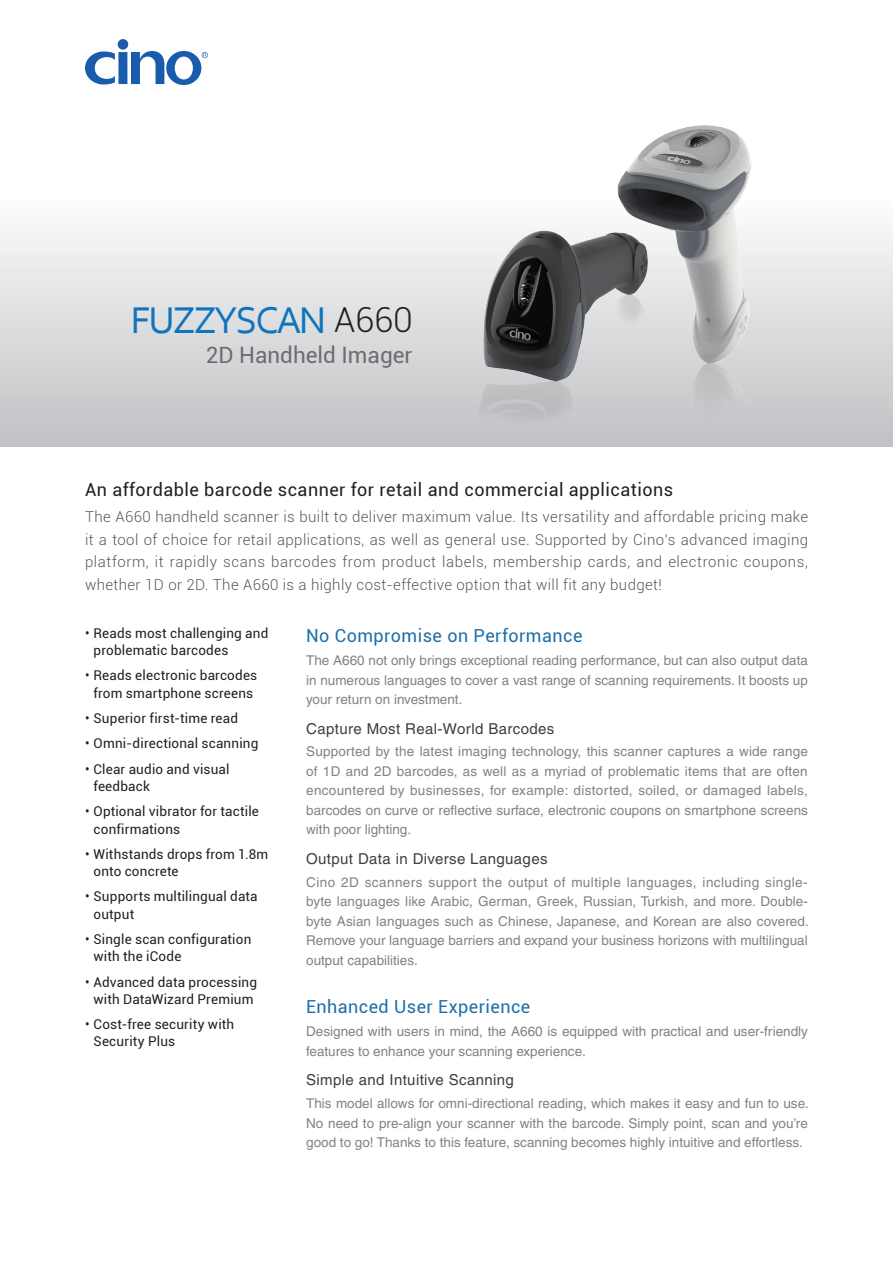
<style>
.page{position:relative;width:893px;height:1263px;background:#fff}
.page>*{position:absolute;margin:0;border:0;box-sizing:border-box;transform-origin:0 0}
.t1{font:39px "Corbel";letter-spacing:-.05em;color:#1074bc}
.t2{font:22.5px "Roboto";color:#6c6d70}
.內文_大標{font:18px "Roboto";letter-spacing:.025em;color:#231f20}
.內文大標-藍{font:18px "Roboto";letter-spacing:.025em;color:#1e6fa9}
.主標-內{font:300 15px/22.5px "Roboto";letter-spacing:.025em;color:#57585a;text-align:justify}
.內文中標{font:15px "Helvetica";letter-spacing:.025em;color:#3e3e3f}
.內文字{font:13.5px/19.5px "Helvetica";color:#808285;text-align:justify}
.t3{font:13.5px/17.2px "Roboto";letter-spacing:.01em;color:#231f20}
.s1{font-family:"Roboto";font-weight:300;font-size:34.5px;color:#231f20}
</style>
<div class="page">
<div style="left:0;top:0;width:893px;height:446px;background:linear-gradient(to bottom,#fff,#cbccce)"></div>
<svg style="left:85px;top:39px;width:123px;height:46px"></svg>
<img style="left:440px;top:102px;width:345px;height:328px">
<p class="t1" style="left:131px;top:296px;width:283px">FUZZYSCAN <span class="s1">A660</span></p>
<p class="t2" style="left:206px;top:339px;width:208px">2D Handheld Imager</p>
<p class="內文_大標" style="left:85px;top:477px;width:589px">An affordable barcode scanner for retail and commercial applications</p>
<p class="主標-內" style="left:85px;top:505px;width:725px">The A660 handheld scanner is built to deliver maximum value. Its versatility and affordable pricing make it a tool of choice for retail applications, as well as general use. Supported by Cino’s advanced imaging platform, it rapidly scans barcodes from product labels, membership cards, and electronic coupons, whether 1D or 2D. The A660 is a highly cost-effective option that will fit any budget!</p>
<p class="內文大標-藍" style="left:306px;top:623px;width:278px">No Compromise on Performance</p>
<p class="內文字" style="left:306px;top:650px;width:503px">The A660 not only brings exceptional reading performance, but can also output data in numerous languages to cover a vast range of scanning requirements. It boosts up your return on investment.</p>
<p class="內文中標" style="left:306px;top:720px;width:250px">Capture Most Real-World Barcodes</p>
<p class="內文字" style="left:306px;top:742px;width:503px">Supported by the latest imaging technology, this scanner captures a wide range of 1D and 2D barcodes, as well as a myriad of problematic items that are often encountered by businesses, for example: distorted, soiled, or damaged labels, barcodes on curve or reflective surface, electronic coupons on smartphone screens with poor lighting.</p>
<p class="內文中標" style="left:306px;top:850px;width:243px">Output Data in Diverse Languages</p>
<p class="內文字" style="left:306px;top:872px;width:504px">Cino 2D scanners support the output of multiple languages, including single&shy;byte languages like Arabic, German, Greek, Russian, Turkish, and more. Double&shy;byte Asian languages such as Chinese, Japanese, and Korean are also covered.<br>Remove your language barriers and expand your business horizons with multilingual output capabilities.</p>
<p class="內文大標-藍" style="left:306px;top:994px;width:226px">Enhanced User Experience</p>
<p class="內文字" style="left:306px;top:1022px;width:503px">Designed with users in mind, the A660 is equipped with practical and user-friendly features to enhance your scanning experience.</p>
<p class="內文中標" style="left:306px;top:1071px;width:209px">Simple and Intuitive Scanning</p>
<p class="內文字" style="left:306px;top:1093px;width:504px">This model allows for omni-directional reading, which makes it easy and fun to use.<br>No need to pre-align your scanner with the barcode. Simply point, scan and you’re good to go! Thanks to this feature, scanning becomes highly intuitive and effortless.</p>
<p class="t3" style="left:94px;top:624px;width:176px;text-indent:-9px">• Reads most challenging and problematic barcodes</p>
<p class="t3" style="left:85px;top:666px;width:174px;text-align:center">• Reads electronic barcodes from smartphone screens</p>
<p class="t3" style="left:85px;top:709px;width:155px">• Superior first-time read</p>
<p class="t3" style="left:85px;top:734px;width:175px">• Omni-directional scanning</p>
<p class="t3" style="left:94px;top:760px;width:137px;text-indent:-9px">• Clear audio and visual feedback</p>
<p class="t3" style="left:94px;top:802px;width:167px;text-indent:-9px">• Optional vibrator for tactile confirmations</p>
<p class="t3" style="left:94px;top:845px;width:176px;text-indent:-9px">• Withstands drops from 1.8m onto concrete</p>
<p class="t3" style="left:94px;top:887px;width:166px;text-indent:-9px">• Supports multilingual data output</p>
<p class="t3" style="left:94px;top:930px;width:159px;text-indent:-9px">• Single scan configuration with the iCode</p>
<p class="t3" style="left:85px;top:973px;width:174px;text-align:center">• Advanced data processing with DataWizard Premium</p>
<p class="t3" style="left:94px;top:1015px;width:142px;text-indent:-9px">• Cost-free security with<br>Security Plus</p>
</div>
